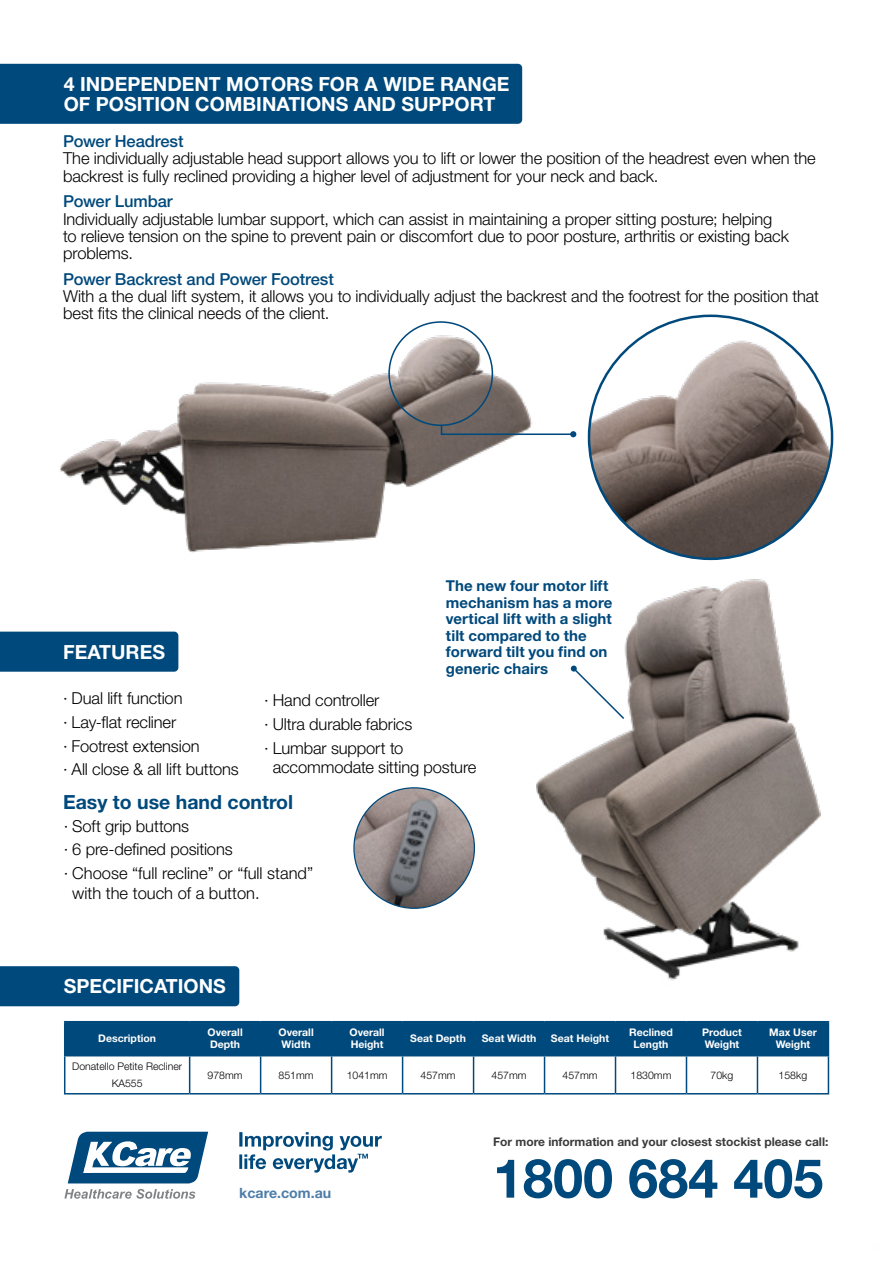
<style>
.page{position:relative;width:893px;height:1263px;background:#fff}
.page>*{position:absolute;margin:0;border:0;box-sizing:border-box;transform-origin:0 0}
.t1{font:700 54px "Helvetica Neue LT Std";color:#00497c}
.t2{font:700 19.5px/20.5px "Helvetica Neue LT Std";color:#fff}
.t3{font:700 19.5px "Helvetica Neue LT Std";color:#00497c}
.t4{font:300 16.5px/23.7px "Helvetica Neue LT Std";letter-spacing:-.01em;color:#000}
.t5{font:500 16.5px "Helvetica Neue LT Std";letter-spacing:-.005em;color:#00497c}
.t6{font:700 15px/16.5px "Helvetica Neue LT Std";letter-spacing:.005em;color:#00497c}
.t7{font:700 14.25px "Helvetica Neue LT Std";color:#4e7da8}
.t8{font:700 12px "Helvetica Neue LT Std";color:#3c3b3b}
.t9{font:700 10.5px/12px "Helvetica Neue LT Std";color:#fff}
.t10{font:300 10.5px/16.5px "Helvetica Neue LT Std";color:#000;text-align:center}
</style>
<div class="page">
<div style="left:871px;top:1242px;width:8px;height:8px;background:#fbfbfb"></div>
<div style="left:0;top:966px;width:239px;height:40px;background:#00497c"></div>
<div style="left:65px;top:1022px;width:763px;height:33px;background:#00497c"></div>
<hr style="left:64px;top:1021px;width:126px;height:1px;background:#00497c">
<hr style="left:64px;top:1022px;width:1px;height:33px;background:#00497c">
<hr style="left:190px;top:1021px;width:71px;height:1px;background:#00497c">
<hr style="left:261px;top:1021px;width:71px;height:1px;background:#00497c">
<hr style="left:332px;top:1021px;width:71px;height:1px;background:#00497c">
<hr style="left:403px;top:1021px;width:71px;height:1px;background:#00497c">
<hr style="left:474px;top:1021px;width:70px;height:1px;background:#00497c">
<hr style="left:544px;top:1021px;width:71px;height:1px;background:#00497c">
<hr style="left:615px;top:1021px;width:71px;height:1px;background:#00497c">
<hr style="left:686px;top:1021px;width:71px;height:1px;background:#00497c">
<hr style="left:757px;top:1021px;width:72px;height:1px;background:#00497c">
<hr style="left:828px;top:1022px;width:1px;height:33px;background:#00497c">
<hr style="left:64px;top:1055px;width:126px;height:1px;background:#00497c">
<hr style="left:64px;top:1056px;width:1px;height:37px;background:#00497c">
<hr style="left:190px;top:1055px;width:71px;height:1px;background:#00497c">
<hr style="left:261px;top:1055px;width:71px;height:1px;background:#00497c">
<hr style="left:332px;top:1055px;width:71px;height:1px;background:#00497c">
<hr style="left:403px;top:1055px;width:71px;height:1px;background:#00497c">
<hr style="left:474px;top:1055px;width:70px;height:1px;background:#00497c">
<hr style="left:544px;top:1055px;width:71px;height:1px;background:#00497c">
<hr style="left:615px;top:1055px;width:71px;height:1px;background:#00497c">
<hr style="left:686px;top:1055px;width:71px;height:1px;background:#00497c">
<hr style="left:757px;top:1055px;width:72px;height:1px;background:#00497c">
<hr style="left:828px;top:1056px;width:1px;height:37px;background:#00497c">
<hr style="left:64px;top:1093px;width:126px;height:1px;background:#00497c">
<hr style="left:190px;top:1093px;width:71px;height:1px;background:#00497c">
<hr style="left:261px;top:1093px;width:71px;height:1px;background:#00497c">
<hr style="left:332px;top:1093px;width:71px;height:1px;background:#00497c">
<hr style="left:403px;top:1093px;width:71px;height:1px;background:#00497c">
<hr style="left:474px;top:1093px;width:70px;height:1px;background:#00497c">
<hr style="left:544px;top:1093px;width:71px;height:1px;background:#00497c">
<hr style="left:615px;top:1093px;width:71px;height:1px;background:#00497c">
<hr style="left:686px;top:1093px;width:71px;height:1px;background:#00497c">
<hr style="left:757px;top:1093px;width:72px;height:1px;background:#00497c">
<hr style="left:189px;top:1022px;width:1px;height:33px;background:#00497c">
<hr style="left:260px;top:1022px;width:1px;height:33px;background:#00497c">
<hr style="left:331px;top:1022px;width:1px;height:33px;background:#00497c">
<hr style="left:402px;top:1022px;width:1px;height:33px;background:#00497c">
<hr style="left:473px;top:1022px;width:1px;height:33px;background:#00497c">
<hr style="left:544px;top:1022px;width:1px;height:33px;background:#00497c">
<hr style="left:615px;top:1022px;width:1px;height:33px;background:#00497c">
<hr style="left:686px;top:1022px;width:1px;height:33px;background:#00497c">
<hr style="left:757px;top:1022px;width:1px;height:33px;background:#00497c">
<hr style="left:189px;top:1056px;width:1px;height:37px;background:#00497c">
<hr style="left:260px;top:1056px;width:1px;height:37px;background:#00497c">
<hr style="left:331px;top:1056px;width:1px;height:37px;background:#00497c">
<hr style="left:402px;top:1056px;width:1px;height:37px;background:#00497c">
<hr style="left:473px;top:1056px;width:1px;height:37px;background:#00497c">
<hr style="left:544px;top:1056px;width:1px;height:37px;background:#00497c">
<hr style="left:615px;top:1056px;width:1px;height:37px;background:#00497c">
<hr style="left:686px;top:1056px;width:1px;height:37px;background:#00497c">
<hr style="left:757px;top:1056px;width:1px;height:37px;background:#00497c">
<div style="left:0;top:64px;width:522px;height:60px;background:#00497c"></div>
<img style="left:60px;top:321px;width:472px;height:232px">
<img style="left:589px;top:316px;width:243px;height:243px;border-radius:122px">
<div style="left:388px;top:321px;width:105px;height:105px;border:2px solid #00497c;border-radius:50%"></div>
<svg style="left:440px;top:424px;width:136px;height:13px"></svg>
<img style="left:468px;top:579px;width:353px;height:401px">
<img style="left:354px;top:788px;width:120px;height:120px;border-radius:60px">
<div style="left:0;top:632px;width:178px;height:40px;background:#00497c"></div>
<svg style="left:570px;top:665px;width:56px;height:56px"></svg>
<svg style="left:68px;top:1132px;width:140px;height:51px"></svg>
<svg style="left:64px;top:1189px;width:131px;height:10px"></svg>
<svg style="left:239px;top:1132px;width:143px;height:40px"></svg>
<p class="t2" style="left:64px;top:73px;width:447px">4 INDEPENDENT MOTORS FOR A WIDE RANGE<br>OF POSITION COMBINATIONS AND SUPPORT</p>
<p class="t5" style="left:63px;top:131px;width:122px">Power Headrest</p>
<p class="t4" style="left:63px;top:149px;width:754px;line-height:17.2px">The individually adjustable head support allows you to lift or lower the position of the headrest even when the backrest is fully reclined providing a higher level of adjustment for your neck and back.</p>
<p class="t5" style="left:63px;top:192px;width:111px">Power Lumbar</p>
<p class="t4" style="left:63px;top:210px;width:727px;line-height:17.2px">Individually adjustable lumbar support, which can assist in maintaining a proper sitting posture; helping to relieve tension on the spine to prevent pain or discomfort due to poor posture, arthritis or existing back problems.</p>
<p class="t5" style="left:63px;top:269px;width:272px">Power Backrest and Power Footrest</p>
<p class="t4" style="left:63px;top:287px;width:757px;line-height:17.2px">With a the dual lift system, it allows you to individually adjust the backrest and the footrest for the position that best fits the clinical needs of the client.</p>
<p class="t2" style="left:63px;top:641px;width:103px">FEATURES</p>
<p class="t4" style="left:63px;top:686px;width:177px">· Dual lift function<br>· Lay-flat recliner<br>· Footrest extension<br>· All close &amp; all lift buttons</p>
<p class="t6" style="left:446px;top:577px;width:168px">The new four motor lift mechanism has a more vertical lift with a slight tilt compared to the forward tilt you find on generic chairs</p>
<p class="t4" style="left:264px;top:688px;width:150px">· Hand controller<br>· Ultra durable fabrics · Lumbar support to</p>
<p class="t4" style="left:273px;top:755px;width:205px">accommodate sitting posture</p>
<p class="t3" style="left:63px;top:790px;width:232px">Easy to use hand control</p>
<p class="t4" style="left:64px;top:813px;width:251px">· Soft grip buttons<br>· 6 pre-defined positions<br>· Choose “full recline” or “full stand”</p>
<p class="t4" style="left:72px;top:881px;width:189px">with the touch of a button.</p>
<p class="t2" style="left:64px;top:975px;width:164px">SPECIFICATIONS</p>
<p class="t9" style="left:98px;top:1032px;width:59px">Description</p>
<p class="t9" style="left:208px;top:1026px;width:37px">Overall<br>Depth</p>
<p class="t9" style="left:279px;top:1026px;width:37px">Overall<br>Width</p>
<p class="t9" style="left:349px;top:1026px;width:37px">Overall<br>Height</p>
<p class="t9" style="left:410px;top:1032px;width:57px">Seat Depth</p>
<p class="t9" style="left:482px;top:1032px;width:56px">Seat Width</p>
<p class="t9" style="left:551px;top:1032px;width:60px">Seat Height</p>
<p class="t9" style="left:629px;top:1026px;width:45px;text-align:center">Reclined<br>Length</p>
<p class="t9" style="left:702px;top:1026px;width:41px">Product<br>Weight</p>
<p class="t9" style="left:769px;top:1026px;width:49px;text-align:center">Max User<br>Weight</p>
<p class="t10" style="left:72px;top:1058px;width:112px">Donatello Petite Recliner<br>KA555</p>
<p class="t10" style="left:208px;top:1066px;width:37px">978mm</p>
<p class="t10" style="left:279px;top:1066px;width:37px">851mm</p>
<p class="t10" style="left:347px;top:1066px;width:42px">1041mm</p>
<p class="t10" style="left:421px;top:1066px;width:37px">457mm</p>
<p class="t10" style="left:491px;top:1066px;width:37px">457mm</p>
<p class="t10" style="left:562px;top:1066px;width:37px">457mm</p>
<p class="t10" style="left:631px;top:1066px;width:42px">1830mm</p>
<p class="t10" style="left:711px;top:1066px;width:24px">70kg</p>
<p class="t10" style="left:779px;top:1066px;width:30px">158kg</p>
<p class="t7" style="left:239px;top:1184px;width:93px">kcare.com.au</p>
<p class="t8" style="left:493px;top:1134px;width:337px">For more information and your closest stockist please call:</p>
<h1 class="t1" style="left:493px;top:1145px;width:332px">1800 684 405</h1>
</div>
